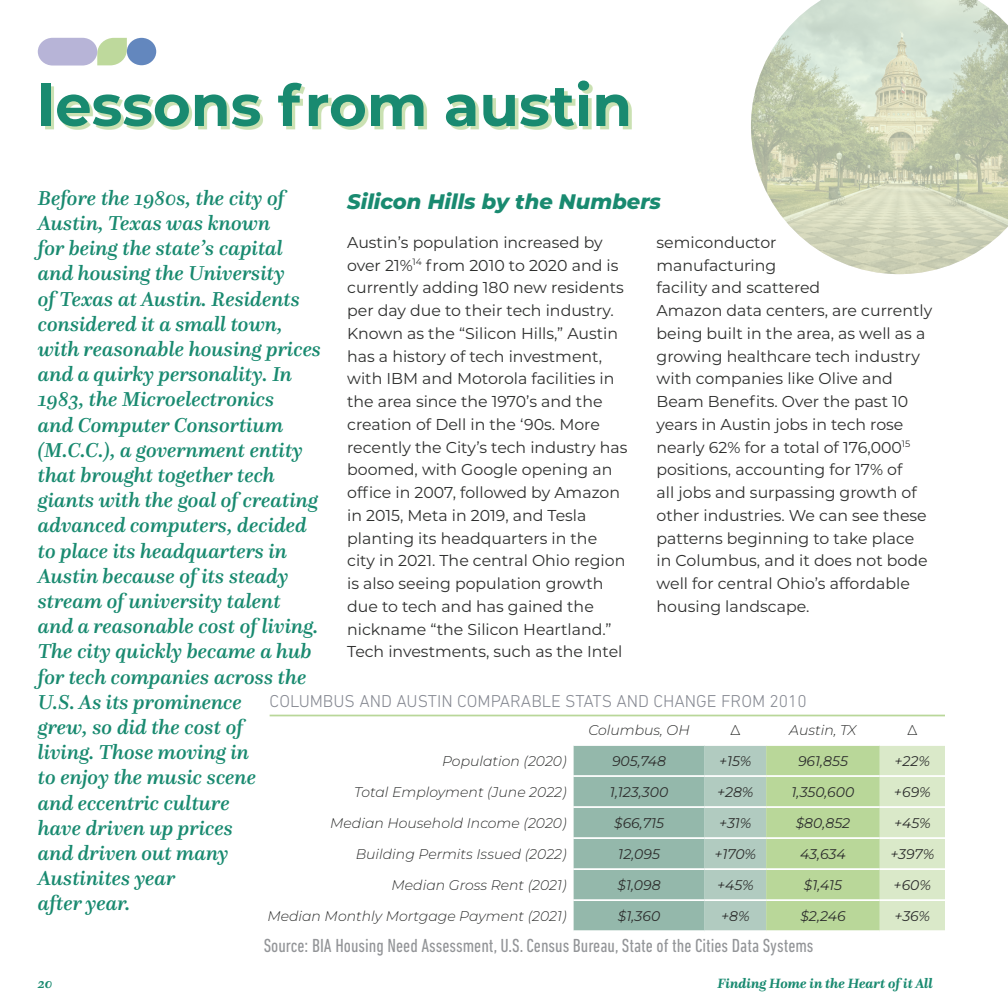
<style>
.page{position:relative;width:1008px;height:1008px;background:#fff}
.page>*{position:absolute;margin:0;border:0;box-sizing:border-box;transform-origin:0 0}
.Main_Page_Title{font:700 57.75px "Montserrat";color:#198a70}
.Intro_statement_Large{font:italic 500 21px/25.2px "Questa";color:#198a70}
.Body_Heading{font:italic 800 21px "Montserrat";color:#198a70}
.SOURCE_NOTE{font:condensed 19.25px "DIN Next LT Pro";color:#939598}
.Title_02_Left{font:300 17.5px "DIN Next LT Pro";color:#858891}
.Body{font:15.75px/22.8px "Montserrat";color:#2e2f2e}
.t1{font:italic 100 14px "Montserrat";color:#2e2f2e}
.t2{font:italic 700 14px "Questa";color:#198a70}
.t3{font:100 14px "Montserrat";color:#2e2f2e}
</style>
<div class="page">
<div style="left:45px;top:84px;width:586px;height:46px;background:#b9d799;opacity:.75"></div>
<svg style="left:38px;top:38px;width:89px;height:28px;background:#c2c8cb"></svg>
<div style="left:127px;top:38px;width:29px;height:27px;background:#6387be;border-radius:50%"></div>
<svg style="left:751px;top:0;width:257px;height:274px;background:#d2d9c3"></svg>
<hr style="left:270px;top:715px;width:675px;height:1px;background:#b9d799">
<svg style="left:574px;top:746px;width:371px;height:184px;background:#b0cdae"></svg>
<hr style="left:574px;top:775px;width:131px;height:2px;background:#fff">
<hr style="left:705px;top:775px;width:61px;height:2px;background:#fff">
<hr style="left:766px;top:775px;width:114px;height:2px;background:#fff">
<hr style="left:880px;top:775px;width:65px;height:2px;background:#fff">
<hr style="left:574px;top:806px;width:131px;height:2px;background:#fff">
<hr style="left:705px;top:806px;width:61px;height:2px;background:#fff">
<hr style="left:766px;top:806px;width:114px;height:2px;background:#fff">
<hr style="left:880px;top:806px;width:65px;height:2px;background:#fff">
<hr style="left:574px;top:837px;width:131px;height:2px;background:#fff">
<hr style="left:705px;top:837px;width:61px;height:2px;background:#fff">
<hr style="left:766px;top:837px;width:114px;height:2px;background:#fff">
<hr style="left:880px;top:837px;width:65px;height:2px;background:#fff">
<hr style="left:574px;top:868px;width:131px;height:2px;background:#fff">
<hr style="left:705px;top:868px;width:61px;height:2px;background:#fff">
<hr style="left:766px;top:868px;width:114px;height:2px;background:#fff">
<hr style="left:880px;top:868px;width:65px;height:2px;background:#fff">
<hr style="left:574px;top:899px;width:131px;height:2px;background:#fff">
<hr style="left:705px;top:899px;width:61px;height:2px;background:#fff">
<hr style="left:766px;top:899px;width:114px;height:2px;background:#fff">
<hr style="left:880px;top:899px;width:65px;height:2px;background:#fff">
<p class="Main_Page_Title" style="left:38px;top:64px;width:596px">lessons from austin</p>
<p class="Intro_statement_Large" style="left:38px;top:185px;width:285px">Before the 1980s, the city of<br>Austin, Texas was known<br>for being the state’s capital and housing the University<br>of Texas at Austin. Residents considered it a small town, with reasonable housing prices and a quirky personality. In<br>1983, the Microelectronics<br>and Computer Consortium (M.C.C.), a government entity that brought together tech giants with the goal of creating advanced computers, decided to place its headquarters in<br>Austin because of its steady stream of university talent and a reasonable cost of living.<br>The city quickly became a hub for tech companies across the<br>U.S. As its prominence<br>grew, so did the cost of<br>living. Those moving in<br>to enjoy the music scene<br>and eccentric culture<br>have driven up prices<br>and driven out many<br>Austinites year<br>after year.</p>
<p class="Body_Heading" style="left:347px;top:186px;width:315px">Silicon Hills by the Numbers</p>
<p class="Body" style="left:347px;top:230px;width:282px">Austin’s population increased by over 21%<sup>14</sup> from 2010 to 2020 and is currently adding 180 new residents per day due to their tech industry.<br>Known as the “Silicon Hills,” Austin has a history of tech investment, with IBM and Motorola facilities in the area since the 1970’s and the creation of Dell in the ‘90s. More recently the City’s tech industry has boomed, with Google opening an office in 2007, followed by Amazon in 2015, Meta in 2019, and Tesla planting its headquarters in the city in 2021. The central Ohio region is also seeing population growth due to tech and has gained the nickname “the Silicon Heartland.” Tech investments, such as the Intel</p>
<p class="Body" style="left:657px;top:230px;width:277px">semiconductor<br>manufacturing<br>facility and scattered<br>Amazon data centers, are currently being built in the area, as well as a growing healthcare tech industry with companies like Olive and<br>Beam Benefits. Over the past 10 years in Austin jobs in tech rose nearly 62% for a total of 176,000<sup>15 </sup>positions, accounting for 17% of<br>all jobs and surpassing growth of other industries. We can see these patterns beginning to take place in Columbus, and it does not bode well for central Ohio’s affordable housing landscape.</p>
<p class="Title_02_Left" style="left:270px;top:691px;width:539px">COLUMBUS AND AUSTIN COMPARABLE STATS AND CHANGE FROM 2010</p>
<p class="t1" style="left:588px;top:720px;width:103px">Columbus, OH</p>
<p class="t3" style="left:730px;top:720px;width:11px">Δ</p>
<p class="t1" style="left:789px;top:720px;width:69px">Austin, TX</p>
<p class="t3" style="left:907px;top:720px;width:11px">Δ</p>
<p class="t1" style="left:442px;top:751px;width:126px">Population (2020)</p>
<p class="t1" style="left:612px;top:751px;width:56px">905,748</p>
<p class="t1" style="left:719px;top:751px;width:34px">+15%</p>
<p class="t1" style="left:798px;top:751px;width:51px">961,855</p>
<p class="t1" style="left:895px;top:751px;width:37px">+22%</p>
<p class="t1" style="left:354px;top:782px;width:214px">Total Employment (June 2022)</p>
<p class="t1" style="left:610px;top:782px;width:60px">1,123,300</p>
<p class="t1" style="left:717px;top:782px;width:38px">+28%</p>
<p class="t1" style="left:792px;top:782px;width:64px">1,350,600</p>
<p class="t1" style="left:894px;top:782px;width:38px">+69%</p>
<p class="t1" style="left:330px;top:813px;width:238px">Median Household Income (2020)</p>
<p class="t1" style="left:614px;top:813px;width:51px">$66,715</p>
<p class="t1" style="left:719px;top:813px;width:34px">+31%</p>
<p class="t1" style="left:796px;top:813px;width:56px">$80,852</p>
<p class="t1" style="left:894px;top:813px;width:38px">+45%</p>
<p class="t1" style="left:356px;top:844px;width:212px">Building Permits Issued (2022)</p>
<p class="t1" style="left:618px;top:844px;width:43px">12,095</p>
<p class="t1" style="left:715px;top:844px;width:43px">+170%</p>
<p class="t1" style="left:800px;top:844px;width:47px">43,634</p>
<p class="t1" style="left:890px;top:844px;width:45px">+397%</p>
<p class="t1" style="left:392px;top:875px;width:177px">Median Gross Rent (2021)</p>
<p class="t1" style="left:618px;top:875px;width:45px">$1,098</p>
<p class="t1" style="left:717px;top:875px;width:38px">+45%</p>
<p class="t1" style="left:804px;top:875px;width:40px">$1,415</p>
<p class="t1" style="left:894px;top:875px;width:39px">+60%</p>
<p class="t1" style="left:267px;top:906px;width:301px">Median Monthly Mortgage Payment (2021)</p>
<p class="t1" style="left:618px;top:906px;width:44px">$1,360</p>
<p class="t1" style="left:721px;top:906px;width:30px">+8%</p>
<p class="t1" style="left:800px;top:906px;width:47px">$2,246</p>
<p class="t1" style="left:895px;top:906px;width:37px">+36%</p>
<p class="t2" style="left:38px;top:974px;width:16px">20</p>
<p class="SOURCE_NOTE" style="left:264px;top:934px;width:551px">Source: BIA Housing Need Assessment, U.S. Census Bureau, State of the Cities Data Systems</p>
<p class="t2" style="left:718px;top:974px;width:217px">Finding Home in the Heart of it All</p>
</div>
